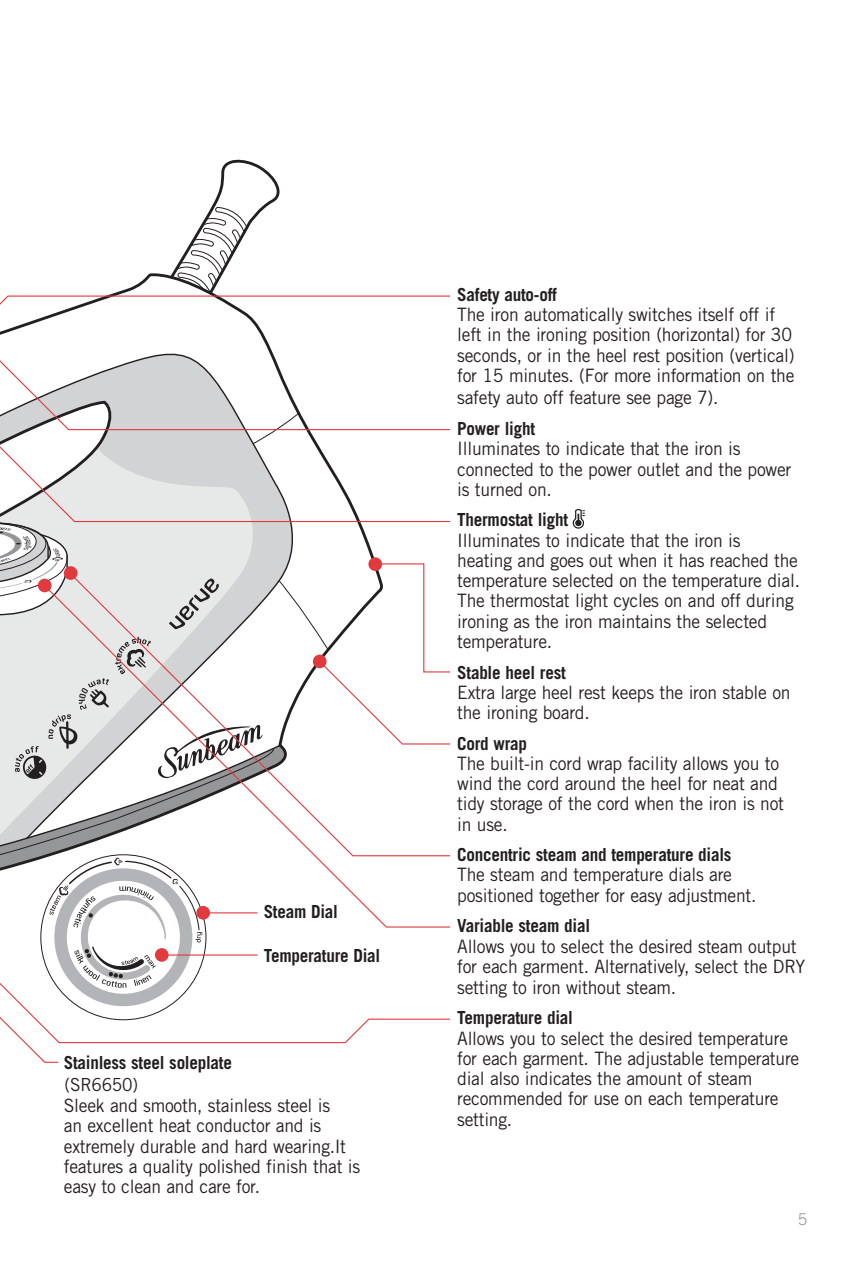
<style>
.page{position:relative;width:862px;height:1276px;background:#fff}
.page>*{position:absolute;margin:0;border:0;box-sizing:border-box;transform-origin:0 0}
.t1{font:18.45px/20.2px "Trade Gothic";letter-spacing:-.015em;color:#231f20;scale:.95 1}
.t2{font:700 18px "Trade Gothic";letter-spacing:-.015em;color:#231f20;scale:.95 1}
.t3{font:18px "Trade Gothic";letter-spacing:-.015em;color:#231f20;scale:.95 1}
.t4{font:300 16.2px "Trade Gothic";color:#909295}
</style>
<div class="page">
<svg style="left:572px;top:509px;width:12px;height:19px"></svg>
<svg style="left:0;top:159px;width:451px;height:904px"></svg>
<svg style="left:0;top:387px;width:451px;height:135px"></svg>
<svg style="left:66px;top:569px;width:385px;height:288px"></svg>
<div style="left:64px;top:566px;width:13px;height:14px;background:#e13a3e;border-radius:50%"></div>
<p class="t2" style="left:263px;top:900px;width:80px">Steam Dial</p>
<p class="t2" style="left:263px;top:944px;width:124px">Temperature Dial</p>
<p class="t2" style="left:64px;top:1052px;width:178px">Stainless steel soleplate</p>
<p class="t1" style="left:64px;top:1095px;width:313px">Sleek and smooth, stainless steel is<br>an excellent heat conductor and is extremely durable and hard wearing.It features a quality polished finish that is easy to clean and care for.</p>
<p class="t3" style="left:65px;top:1073px;width:79px">(SR6650)</p>
<p class="t2" style="left:457px;top:283px;width:106px">Safety auto-off</p>
<p class="t1" style="left:457px;top:304px;width:356px">The iron automatically switches itself off if left in the ironing position (horizontal) for 30 seconds, or in the heel rest position (vertical) for 15 minutes. (For more information on the</p>
<p class="t1" style="left:457px;top:387px;width:276px">safety auto off feature see page 7).</p>
<p class="t2" style="left:457px;top:417px;width:83px">Power light</p>
<p class="t1" style="left:457px;top:438px;width:353px">Illuminates to indicate that the iron is connected to the power outlet and the power is turned on.</p>
<p class="t2" style="left:457px;top:509px;width:118px">Thermostat light</p>
<p class="t1" style="left:457px;top:530px;width:362px">Illuminates to indicate that the iron is<br>heating and goes out when it has reached the temperature selected on the temperature dial.<br>The thermostat light cycles on and off during ironing as the iron maintains the selected temperature.</p>
<p class="t2" style="left:457px;top:661px;width:116px">Stable heel rest</p>
<p class="t1" style="left:457px;top:682px;width:352px">Extra large heel rest keeps the iron stable on the ironing board.</p>
<p class="t2" style="left:457px;top:732px;width:75px">Cord wrap</p>
<p class="t1" style="left:457px;top:753px;width:345px">The built-in cord wrap facility allows you to wind the cord around the heel for neat and tidy storage of the cord when the iron is not in use.</p>
<p class="t2" style="left:457px;top:843px;width:290px">Concentric steam and temperature dials</p>
<p class="t1" style="left:457px;top:864px;width:316px">The steam and temperature dials are positioned together for easy adjustment.</p>
<p class="t2" style="left:457px;top:914px;width:141px">Variable steam dial</p>
<p class="t1" style="left:457px;top:935px;width:367px">Allows you to select the desired steam output for each garment. Alternatively, select the DRY setting to iron without steam.</p>
<p class="t2" style="left:457px;top:1007px;width:123px">Temperature dial</p>
<p class="t1" style="left:457px;top:1027px;width:361px">Allows you to select the desired temperature for each garment. The adjustable temperature dial also indicates the amount of steam recommended for use on each temperature setting.</p>
<p class="t4" style="left:797px;top:1209px;width:11px">5</p>
</div>
